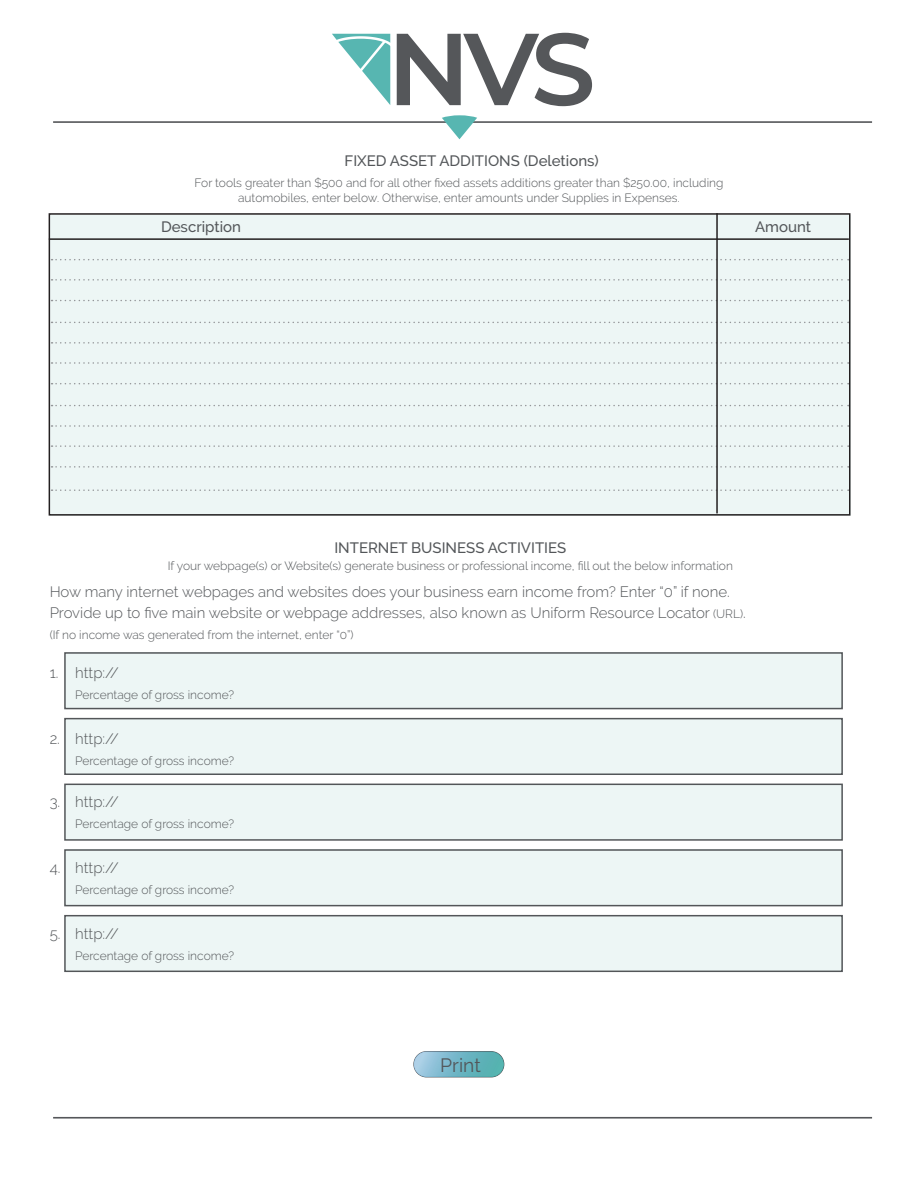
<style>
.page{position:relative;width:918px;height:1188px;background:#fff}
.page>*{position:absolute;margin:0;border:0;box-sizing:border-box;transform-origin:0 0}
.t1{font:19.2px "Raleway";color:#535659}
.t2{font:300 15px/21px "Raleway";color:#535659}
.t3{font:500 15px "Raleway";color:#535659}
.t4{font:300 12px/15px "Raleway";color:#535659;text-align:center}
.s1{font-size:12px}
</style>
<div class="page">
<svg style="left:397px;top:33px;width:195px;height:73px"></svg>
<svg style="left:332px;top:34px;width:58px;height:71px"></svg>
<hr style="left:53px;top:121px;width:819px;height:2px;background:#55575a">
<hr style="left:53px;top:1117px;width:819px;height:2px;background:#55575a">
<svg style="left:442px;top:115px;width:35px;height:24px"></svg>
<div style="left:65px;top:652px;width:777px;height:56px;background:#edf6f5"></div>
<div style="left:65px;top:718px;width:777px;height:56px;background:#edf6f5"></div>
<div style="left:65px;top:784px;width:777px;height:55px;background:#edf6f5"></div>
<div style="left:65px;top:849px;width:777px;height:56px;background:#edf6f5"></div>
<div style="left:65px;top:915px;width:777px;height:56px;background:#edf6f5"></div>
<div style="left:64px;top:652px;width:779px;height:57px;border:2px solid #535659"></div>
<div style="left:64px;top:718px;width:779px;height:57px;border:2px solid #535659"></div>
<div style="left:64px;top:784px;width:779px;height:57px;border:2px solid #535659"></div>
<div style="left:64px;top:849px;width:779px;height:57px;border:2px solid #535659"></div>
<div style="left:64px;top:915px;width:779px;height:57px;border:2px solid #535659"></div>
<div style="left:51px;top:215px;width:800px;height:301px;background:#edf6f5"></div>
<svg style="left:52px;top:279px;width:791px;height:2px"></svg>
<svg style="left:52px;top:362px;width:791px;height:2px"></svg>
<svg style="left:52px;top:445px;width:791px;height:2px"></svg>
<svg style="left:52px;top:259px;width:791px;height:1px"></svg>
<svg style="left:52px;top:342px;width:791px;height:2px"></svg>
<svg style="left:52px;top:425px;width:791px;height:2px"></svg>
<svg style="left:52px;top:300px;width:791px;height:1px"></svg>
<svg style="left:52px;top:383px;width:791px;height:1px"></svg>
<svg style="left:52px;top:466px;width:791px;height:2px"></svg>
<svg style="left:52px;top:322px;width:791px;height:1px"></svg>
<svg style="left:52px;top:405px;width:791px;height:1px"></svg>
<svg style="left:52px;top:489px;width:791px;height:2px"></svg>
<div style="left:49px;top:213px;width:801px;height:303px;border:2px solid #231f20"></div>
<hr style="left:49px;top:238px;width:800px;height:2px;background:#231f20">
<hr style="left:716px;top:213px;width:2px;height:300px;background:#231f20">
<div style="left:414px;top:1051px;width:90px;height:26px;border:1px solid #535659;border-radius:13px"></div>
<svg style="left:414px;top:1052px;width:90px;height:25px;background:#74b8c6"></svg>
<p class="t3" style="left:345px;top:152px;width:256px">FIXED ASSET ADDITIONS (Deletions)</p>
<p class="t4" style="left:195px;top:176px;width:530px">For tools greater than $500 and for all other fixed assets additions greater than $250.00, including automobiles, enter below. Otherwise, enter amounts under Supplies in Expenses.</p>
<p class="t3" style="left:161px;top:218px;width:82px">Description</p>
<p class="t3" style="left:755px;top:218px;width:58px">Amount</p>
<p class="t3" style="left:334px;top:539px;width:233px">INTERNET BUSINESS ACTIVITIES</p>
<p class="t4" style="left:168px;top:558px;width:567px">If your webpage(s) or Website(s) generate business or professional income, fill out the below information</p>
<p class="t2" style="left:50px;top:581px;width:698px">How many internet webpages and websites does your business earn income from? Enter “0” if none.<br>Provide up to five main website or webpage addresses, also known as Uniform Resource Locator <span class="s1">(URL)</span>.</p>
<p class="t4" style="left:50px;top:627px;width:306px">(If no income was generated from the internet, enter “0”)</p>
<p class="t2" style="left:50px;top:662px;width:71px">1. http://</p>
<p class="t4" style="left:75px;top:687px;width:161px">Percentage of gross income?</p>
<p class="t2" style="left:50px;top:728px;width:71px">2. http://</p>
<p class="t4" style="left:75px;top:753px;width:161px">Percentage of gross income?</p>
<p class="t2" style="left:50px;top:791px;width:71px">3. http://</p>
<p class="t4" style="left:75px;top:816px;width:161px">Percentage of gross income?</p>
<p class="t2" style="left:50px;top:857px;width:71px">4. http://</p>
<p class="t4" style="left:75px;top:882px;width:161px">Percentage of gross income?</p>
<p class="t2" style="left:50px;top:923px;width:71px">5. http://</p>
<p class="t4" style="left:75px;top:948px;width:161px">Percentage of gross income?</p>
<h1 class="t1" style="left:440px;top:1054px;width:42px">Print</h1>
</div>
